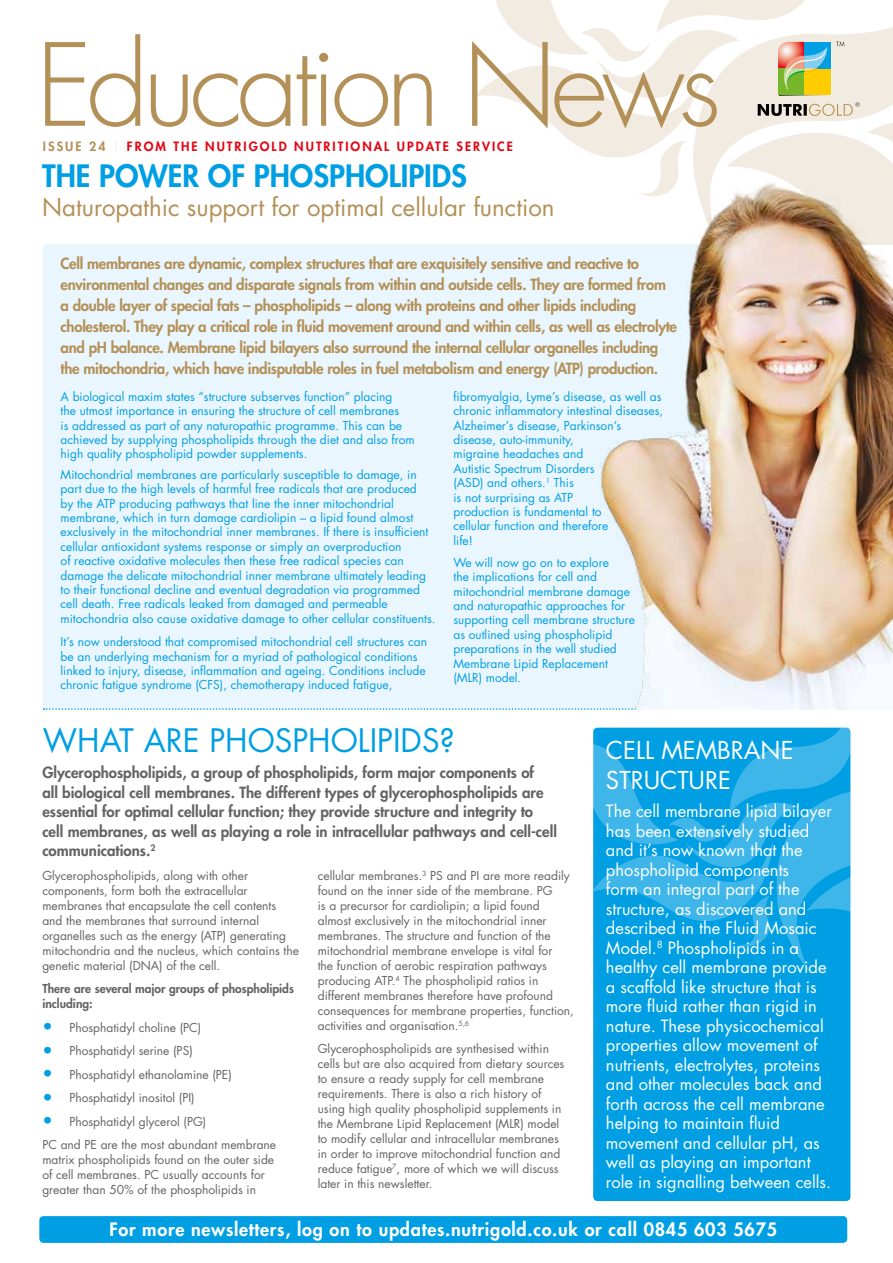
<style>
.page{position:relative;width:893px;height:1263px;background:#fff}
.page>*{position:absolute;margin:0;border:0;box-sizing:border-box;transform-origin:0 0}
.t1{font:300 111px "Futura";letter-spacing:-.05em;color:#b39057}
.t2{font:31.5px "Futura";color:#009fe3}
.t3{font:800 30px "Futura";color:#009fe3}
.t4{font:24px "Futura";color:#b39057}
.t5{font:24px/30px "Futura";color:#fff}
.t6{font:800 18px "Futura";letter-spacing:.04em;color:#fff}
.t7{font:16.5px/19.5px "Futura";color:#fff}
.t8{font:800 15px/21px "Futura";letter-spacing:-.02em;color:#b39057}
.t9{font:800 15px/19.5px "Futura";color:#646363}
.t10{font:800 12.45px "Futura";letter-spacing:.16em;color:#e30613}
.t11{font:800 12.45px "Futura";letter-spacing:.16em;color:#b39057}
.t12{font:12px/14.4px "Futura";color:#009fe3}
.t13{font:12px/15px "Futura";color:#646363}
.t14{font:800 12px/15px "Futura";color:#646363}
.s1{font-weight:800;font-size:18px;color:#009fe3}
</style>
<div class="page">
<div style="left:43px;top:244px;width:540px;height:465px;background:#eaf6fe"></div>
<svg style="left:475px;top:0;width:418px;height:171px"></svg>
<div style="left:39px;top:1216px;width:808px;height:27px;background:#009fe3;border-radius:4px"></div>
<svg style="left:44px;top:708px;width:539px;height:2px"></svg>
<div style="left:593px;top:728px;width:257px;height:473px;background:#009fe3;border-radius:4px"></div>
<svg style="left:593px;top:728px;width:258px;height:253px"></svg>
<img style="left:583px;top:171px;width:310px;height:539px">
<h1 class="t1" style="left:36px;top:14px;width:686px">Education News</h1>
<p class="t11" style="left:43px;top:138px;width:64px">ISSUE 24</p>
<p class="t10" style="left:127px;top:138px;width:387px">FROM THE NUTRIGOLD NUTRITIONAL UPDATE SERVICE</p>
<h3 class="t3" style="left:42px;top:156px;width:426px">THE POWER OF PHOSPHOLIPIDS</h3>
<h3 class="t4" style="left:42px;top:191px;width:514px">Naturopathic support for optimal cellular function</h3>
<p class="t8" style="left:61px;top:253px;width:618px">Cell membranes are dynamic, complex structures that are exquisitely sensitive and reactive to environmental changes and disparate signals from within and outside cells. They are formed from a double layer of special fats – phospholipids – along with proteins and other lipids including cholesterol. They play a critical role in fluid movement around and within cells, as well as electrolyte and pH balance. Membrane lipid bilayers also surround the internal cellular organelles including the mitochondria, which have indisputable roles in fuel metabolism and energy (ATP) production.</p>
<p class="t12" style="left:61px;top:389px;width:356px">A biological maxim states “structure subserves function” placing<br>the utmost importance in ensuring the structure of cell membranes<br>is addressed as part of any naturopathic programme. This can be achieved by supplying phospholipids through the diet and also from high quality phospholipid powder supplements.</p>
<p class="t12" style="left:61px;top:467px;width:376px">Mitochondrial membranes are particularly susceptible to damage, in part due to the high levels of harmful free radicals that are produced<br>by the ATP producing pathways that line the inner mitochondrial membrane, which in turn damage cardiolipin – a lipid found almost exclusively in the mitochondrial inner membranes. If there is insufficient cellular antioxidant systems response or simply an overproduction<br>of reactive oxidative molecules then these free radical species can damage the delicate mitochondrial inner membrane ultimately leading to their functional decline and eventual degradation via programmed cell death. Free radicals leaked from damaged and permeable mitochondria also cause oxidative damage to other cellular constituents.</p>
<p class="t12" style="left:61px;top:634px;width:368px">It’s now understood that compromised mitochondrial cell structures can be an underlying mechanism for a myriad of pathological conditions linked to injury, disease, inflammation and ageing. Conditions include chronic fatigue syndrome (CFS), chemotherapy induced fatigue,</p>
<p class="t12" style="left:453px;top:389px;width:211px">fibromyalgia, Lyme’s disease, as well as chronic inflammatory intestinal diseases,<br>Alzheimer’s disease, Parkinson’s disease, auto-immunity,<br>migraine headaches and<br>Autistic Spectrum Disorders<br>(ASD) and others.<sup>1</sup> This<br>is not surprising as ATP<br>production is fundamental to<br>cellular function and therefore<br>life!</p>
<p class="t12" style="left:453px;top:555px;width:183px">We will now go on to explore<br>the implications for cell and mitochondrial membrane damage and naturopathic approaches for supporting cell membrane structure as outlined using phospholipid preparations in the well studied<br>Membrane Lipid Replacement (MLR) model.</p>
<h2 class="t2" style="left:43px;top:719px;width:414px">WHAT ARE PHOSPHOLIPIDS?</h2>
<p class="t9" style="left:42px;top:763px;width:516px">Glycerophospholipids, a group of phospholipids, form major components of<br>all biological cell membranes. The different types of glycerophospholipids are essential for optimal cellular function; they provide structure and integrity to cell membranes, as well as playing a role in intracellular pathways and cell-cell communications.<sup>2</sup></p>
<p class="t13" style="left:42px;top:868px;width:258px">Glycerophospholipids, along with other components, form both the extracellular membranes that encapsulate the cell contents and the membranes that surround internal organelles such as the energy (ATP) generating mitochondria and the nucleus, which contains the genetic material (DNA) of the cell.</p>
<p class="t14" style="left:42px;top:981px;width:253px">There are several major groups of phospholipids including:</p>
<p class="t13" style="left:42px;top:1020px;width:160px"><span class="s1">•</span> Phosphatidyl choline (PC)</p>
<p class="t13" style="left:42px;top:1043px;width:152px"><span class="s1">•</span> Phosphatidyl serine (PS)</p>
<p class="t13" style="left:42px;top:1067px;width:191px"><span class="s1">•</span> Phosphatidyl ethanolamine (PE)</p>
<p class="t13" style="left:42px;top:1090px;width:154px"><span class="s1">•</span> Phosphatidyl inositol (PI)</p>
<p class="t13" style="left:42px;top:1109px;width:235px;line-height:23.5px"><span class="s1">•</span> Phosphatidyl glycerol (PG)<br>PC and PE are the most abundant membrane</p>
<p class="t13" style="left:42px;top:1152px;width:233px">matrix phospholipids found on the outer side of cell membranes. PC usually accounts for greater than 50% of the phospholipids in</p>
<p class="t13" style="left:318px;top:868px;width:258px">cellular membranes.<sup>3</sup> PS and PI are more readily found on the inner side of the membrane. PG<br>is a precursor for cardiolipin; a lipid found almost exclusively in the mitochondrial inner membranes. The structure and function of the mitochondrial membrane envelope is vital for<br>the function of aerobic respiration pathways producing ATP.<sup>4</sup> The phospholipid ratios in different membranes therefore have profound consequences for membrane properties, function, activities and organisation.<sup>5,6</sup></p>
<p class="t13" style="left:318px;top:1041px;width:248px">Glycerophospholipids are synthesised within cells but are also acquired from dietary sources to ensure a ready supply for cell membrane requirements. There is also a rich history of using high quality phospholipid supplements in the Membrane Lipid Replacement (MLR) model to modify cellular and intracellular membranes in order to improve mitochondrial function and reduce fatigue<sup>7</sup>, more of which we will discuss later in this newsletter.</p>
<h3 class="t5" style="left:606px;top:735px;width:189px">CELL MEMBRANE<br>STRUCTURE</h3>
<p class="t7" style="left:606px;top:801px;width:227px">The cell membrane lipid bilayer has been extensively studied and it’s now known that the phospholipid components<br>form an integral part of the structure, as discovered and described in the Fluid Mosaic<br>Model.<sup>8</sup> Phospholipids in a healthy cell membrane provide a scaffold like structure that is more fluid rather than rigid in nature. These physicochemical properties allow movement of nutrients, electrolytes, proteins and other molecules back and forth across the cell membrane helping to maintain fluid movement and cellular pH, as well as playing an important role in signalling between cells.</p>
<h3 class="t6" style="left:109px;top:1217px;width:669px">For more newsletters, log on to updates.nutrigold.co.uk or call 0845 603 5675</h3>
</div>
